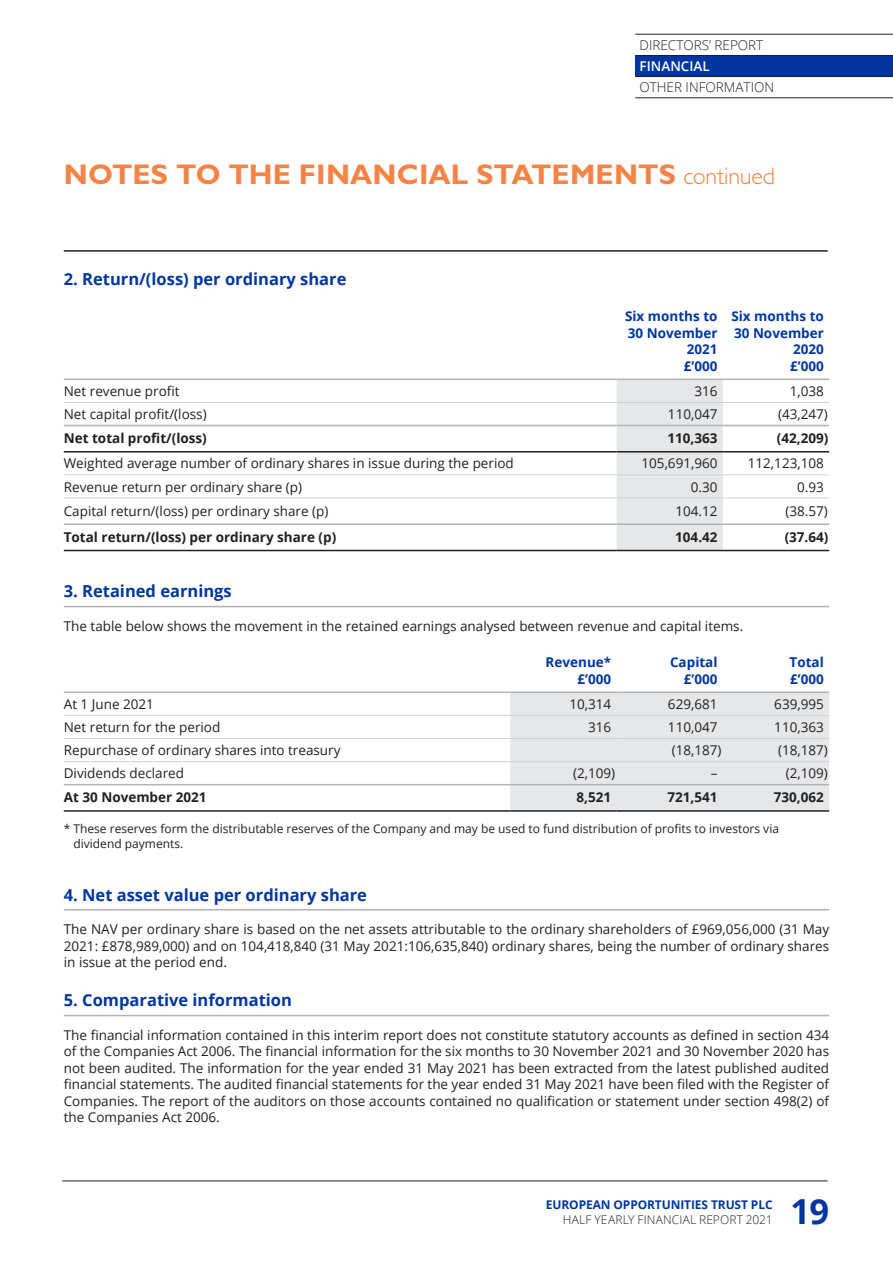
<style>
.page{position:relative;width:893px;height:1263px;background:#fff}
.page>*{position:absolute;margin:0;border:0;box-sizing:border-box;transform-origin:0 0}
.t1{font:700 34.5px "Open Sans";color:#0036a0}
.t2{font:700 28.5px "Gill Sans Cyr";letter-spacing:.005em;color:#f58345}
.t3{font:700 16.5px "Open Sans";color:#0036a0}
.t4{font:13.5px/16.5px "Open Sans";color:#231f20;text-align:justify}
.t5{font:700 13.5px "Open Sans";color:#231f20}
.t6{font:700 13.5px/16.5px "Open Sans";color:#0036a0;text-align:right}
.t7{font:300 13.5px "Open Sans";color:#231f20}
.t8{font:600 13.5px "Open Sans";color:#fff}
.t9{font:12px/15px "Open Sans";color:#231f20}
.t10{font:700 12px "Open Sans";letter-spacing:-.01em;color:#0036a0}
.t11{font:300 12px "Open Sans";letter-spacing:.01em;color:#231f20}
.s1{font-weight:300;font-size:24px}
</style>
<div class="page">
<hr style="left:64px;top:250px;width:764px;height:2px;background:#231f20">
<hr style="left:62px;top:1181px;width:766px;height:1px;background:#231f20">
<div style="left:635px;top:55px;width:258px;height:22px;background:#0036a0"></div>
<hr style="left:635px;top:76px;width:258px;height:1px;background:#231f20">
<hr style="left:635px;top:98px;width:258px;height:1px;background:#231f20">
<hr style="left:635px;top:34px;width:258px;height:1px;background:#231f20">
<hr style="left:635px;top:55px;width:258px;height:1px;background:#231f20">
<hr style="left:64px;top:606px;width:765px;height:1px;background:#b2b3b7">
<hr style="left:64px;top:909px;width:765px;height:1px;background:#b2b3b7">
<hr style="left:64px;top:1015px;width:765px;height:1px;background:#b2b3b7">
<div style="left:617px;top:380px;width:106px;height:170px;background:#e6e7e9"></div>
<hr style="left:64px;top:379px;width:553px;height:1px;background:#b2b3b7">
<hr style="left:617px;top:379px;width:106px;height:1px;background:#b2b3b7">
<hr style="left:723px;top:379px;width:106px;height:1px;background:#b2b3b7">
<hr style="left:64px;top:550px;width:553px;height:1px;background:#231f20">
<hr style="left:617px;top:550px;width:106px;height:1px;background:#231f20">
<hr style="left:723px;top:550px;width:106px;height:1px;background:#231f20">
<hr style="left:64px;top:523px;width:553px;height:2px;background:#b2b3b7">
<hr style="left:617px;top:523px;width:106px;height:2px;background:#b2b3b7">
<hr style="left:723px;top:523px;width:106px;height:2px;background:#b2b3b7">
<hr style="left:64px;top:451px;width:553px;height:1px;background:#231f20">
<hr style="left:617px;top:451px;width:106px;height:1px;background:#231f20">
<hr style="left:723px;top:451px;width:106px;height:1px;background:#231f20">
<hr style="left:64px;top:474px;width:553px;height:1px;background:#d1d2d4">
<hr style="left:617px;top:474px;width:106px;height:1px;background:#d1d2d4">
<hr style="left:723px;top:474px;width:106px;height:1px;background:#d1d2d4">
<hr style="left:64px;top:498px;width:553px;height:1px;background:#d1d2d4">
<hr style="left:617px;top:498px;width:106px;height:1px;background:#d1d2d4">
<hr style="left:723px;top:498px;width:106px;height:1px;background:#d1d2d4">
<hr style="left:64px;top:402px;width:553px;height:1px;background:#d1d2d4">
<hr style="left:617px;top:402px;width:106px;height:1px;background:#d1d2d4">
<hr style="left:723px;top:402px;width:106px;height:1px;background:#d1d2d4">
<hr style="left:64px;top:425px;width:553px;height:1px;background:#b2b3b7">
<hr style="left:617px;top:425px;width:106px;height:1px;background:#b2b3b7">
<hr style="left:723px;top:425px;width:106px;height:1px;background:#b2b3b7">
<div style="left:510px;top:693px;width:319px;height:117px;background:#e6e7e9"></div>
<hr style="left:64px;top:691px;width:446px;height:2px;background:#b2b3b7">
<hr style="left:510px;top:691px;width:107px;height:2px;background:#b2b3b7">
<hr style="left:617px;top:691px;width:106px;height:2px;background:#b2b3b7">
<hr style="left:723px;top:691px;width:106px;height:2px;background:#b2b3b7">
<hr style="left:64px;top:810px;width:446px;height:2px;background:#231f20">
<hr style="left:510px;top:810px;width:107px;height:2px;background:#231f20">
<hr style="left:617px;top:810px;width:106px;height:2px;background:#231f20">
<hr style="left:723px;top:810px;width:106px;height:2px;background:#231f20">
<hr style="left:64px;top:715px;width:446px;height:1px;background:#d1d2d4">
<hr style="left:510px;top:715px;width:107px;height:1px;background:#d1d2d4">
<hr style="left:617px;top:715px;width:106px;height:1px;background:#d1d2d4">
<hr style="left:723px;top:715px;width:106px;height:1px;background:#d1d2d4">
<hr style="left:64px;top:738px;width:446px;height:1px;background:#d1d2d4">
<hr style="left:510px;top:738px;width:107px;height:1px;background:#d1d2d4">
<hr style="left:617px;top:738px;width:106px;height:1px;background:#d1d2d4">
<hr style="left:723px;top:738px;width:106px;height:1px;background:#d1d2d4">
<hr style="left:64px;top:761px;width:446px;height:1px;background:#d1d2d4">
<hr style="left:510px;top:761px;width:107px;height:1px;background:#d1d2d4">
<hr style="left:617px;top:761px;width:106px;height:1px;background:#d1d2d4">
<hr style="left:723px;top:761px;width:106px;height:1px;background:#d1d2d4">
<hr style="left:64px;top:784px;width:446px;height:1px;background:#b2b3b7">
<hr style="left:510px;top:784px;width:107px;height:1px;background:#b2b3b7">
<hr style="left:617px;top:784px;width:106px;height:1px;background:#b2b3b7">
<hr style="left:723px;top:784px;width:106px;height:1px;background:#b2b3b7">
<p class="t7" style="left:639px;top:36px;width:125px">DIRECTORS’ REPORT</p>
<p class="t8" style="left:639px;top:57px;width:72px">FINANCIAL</p>
<p class="t7" style="left:639px;top:78px;width:136px">OTHER INFORMATION</p>
<h2 class="t2" style="left:64px;top:157px;width:713px">NOTES TO THE FINANCIAL STATEMENTS <span class="s1">continued</span></h2>
<p class="t3" style="left:64px;top:267px;width:284px">2. Return/(loss) per ordinary share</p>
<p class="t6" style="left:625px;top:308px;width:94px">Six months to<br>30 November<br>2021<br>£’000</p>
<p class="t6" style="left:731px;top:308px;width:94px">Six months to<br>30 November<br>2020<br>£’000</p>
<p class="t4" style="left:64px;top:382px;width:117px">Net revenue profit</p>
<p class="t4" style="left:694px;top:382px;width:25px">316</p>
<p class="t4" style="left:790px;top:382px;width:36px">1,038</p>
<p class="t4" style="left:64px;top:406px;width:144px">Net capital profit/(loss)</p>
<p class="t4" style="left:668px;top:406px;width:51px">110,047</p>
<p class="t4" style="left:778px;top:406px;width:51px">(43,247)</p>
<p class="t5" style="left:64px;top:429px;width:145px">Net total profit/(loss)</p>
<p class="t5" style="left:667px;top:429px;width:52px">110,363</p>
<p class="t5" style="left:777px;top:429px;width:53px">(42,209)</p>
<p class="t4" style="left:64px;top:455px;width:452px">Weighted average number of ordinary shares in issue during the period</p>
<p class="t4" style="left:641px;top:455px;width:78px">105,691,960</p>
<p class="t4" style="left:748px;top:455px;width:78px">112,123,108</p>
<p class="t4" style="left:64px;top:478px;width:240px">Revenue return per ordinary share (p)</p>
<p class="t4" style="left:691px;top:478px;width:28px">0.30</p>
<p class="t4" style="left:797px;top:478px;width:28px">0.93</p>
<p class="t4" style="left:64px;top:502px;width:266px">Capital return/(loss) per ordinary share (p)</p>
<p class="t4" style="left:675px;top:502px;width:44px">104.12</p>
<p class="t4" style="left:785px;top:502px;width:44px">(38.57)</p>
<p class="t5" style="left:64px;top:527px;width:274px">Total return/(loss) per ordinary share (p)</p>
<p class="t5" style="left:675px;top:527px;width:44px">104.42</p>
<p class="t5" style="left:785px;top:527px;width:45px">(37.64)</p>
<p class="t3" style="left:64px;top:580px;width:169px">3. Retained earnings</p>
<p class="t4" style="left:64px;top:617px;width:681px">The table below shows the movement in the retained earnings analysed between revenue and capital items.</p>
<p class="t6" style="left:546px;top:654px;width:67px">Revenue* £’000</p>
<p class="t6" style="left:670px;top:654px;width:49px">Capital £’000</p>
<p class="t6" style="left:790px;top:654px;width:36px;text-align:left">Total £’000</p>
<p class="t4" style="left:64px;top:695px;width:92px">At 1 June 2021</p>
<p class="t4" style="left:569px;top:695px;width:43px">10,314</p>
<p class="t4" style="left:668px;top:695px;width:51px">629,681</p>
<p class="t4" style="left:774px;top:695px;width:51px">639,995</p>
<p class="t4" style="left:64px;top:719px;width:158px">Net return for the period</p>
<p class="t4" style="left:588px;top:719px;width:25px">316</p>
<p class="t4" style="left:668px;top:719px;width:51px">110,047</p>
<p class="t4" style="left:774px;top:719px;width:51px">110,363</p>
<p class="t4" style="left:64px;top:742px;width:278px">Repurchase of ordinary shares into treasury</p>
<p class="t4" style="left:672px;top:742px;width:51px">(18,187)</p>
<p class="t4" style="left:778px;top:742px;width:51px">(18,187)</p>
<p class="t4" style="left:64px;top:765px;width:122px">Dividends declared</p>
<p class="t4" style="left:573px;top:765px;width:44px">(2,109)</p>
<p class="t4" style="left:711px;top:765px;width:8px">–</p>
<p class="t4" style="left:786px;top:765px;width:44px">(2,109)</p>
<p class="t5" style="left:64px;top:788px;width:144px">At 30 November 2021</p>
<p class="t5" style="left:576px;top:788px;width:36px">8,521</p>
<p class="t5" style="left:667px;top:788px;width:52px">721,541</p>
<p class="t5" style="left:774px;top:788px;width:52px">730,062</p>
<p class="t9" style="left:74px;top:821px;width:707px;text-indent:-10px">* These reserves form the distributable reserves of the Company and may be used to fund distribution of profits to investors via dividend payments.</p>
<p class="t3" style="left:64px;top:883px;width:305px">4. Net asset value per ordinary share</p>
<p class="t4" style="left:64px;top:920px;width:767px">The NAV per ordinary share is based on the net assets attributable to the ordinary shareholders of £969,056,000 (31 May 2021: £878,989,000) and on 104,418,840 (31 May 2021:106,635,840) ordinary shares, being the number of ordinary shares in issue at the period end.</p>
<p class="t3" style="left:64px;top:989px;width:230px">5. Comparative information</p>
<p class="t4" style="left:64px;top:1026px;width:767px">The financial information contained in this interim report does not constitute statutory accounts as defined in section 434 of the Companies Act 2006. The financial information for the six months to 30 November 2021 and 30 November 2020 has not been audited. The information for the year ended 31 May 2021 has been extracted from the latest published audited financial statements. The audited financial statements for the year ended 31 May 2021 have been filed with the Register of Companies. The report of the auditors on those accounts contained no qualification or statement under section 498(2) of the Companies Act 2006.</p>
<p class="t10" style="left:546px;top:1196px;width:228px">EUROPEAN OPPORTUNITIES TRUST PLC</p>
<p class="t11" style="left:563px;top:1212px;width:211px">HALF YEARLY FINANCIAL REPORT 2021</p>
<h1 class="t1" style="left:790px;top:1187px;width:40px">19</h1>
</div>
